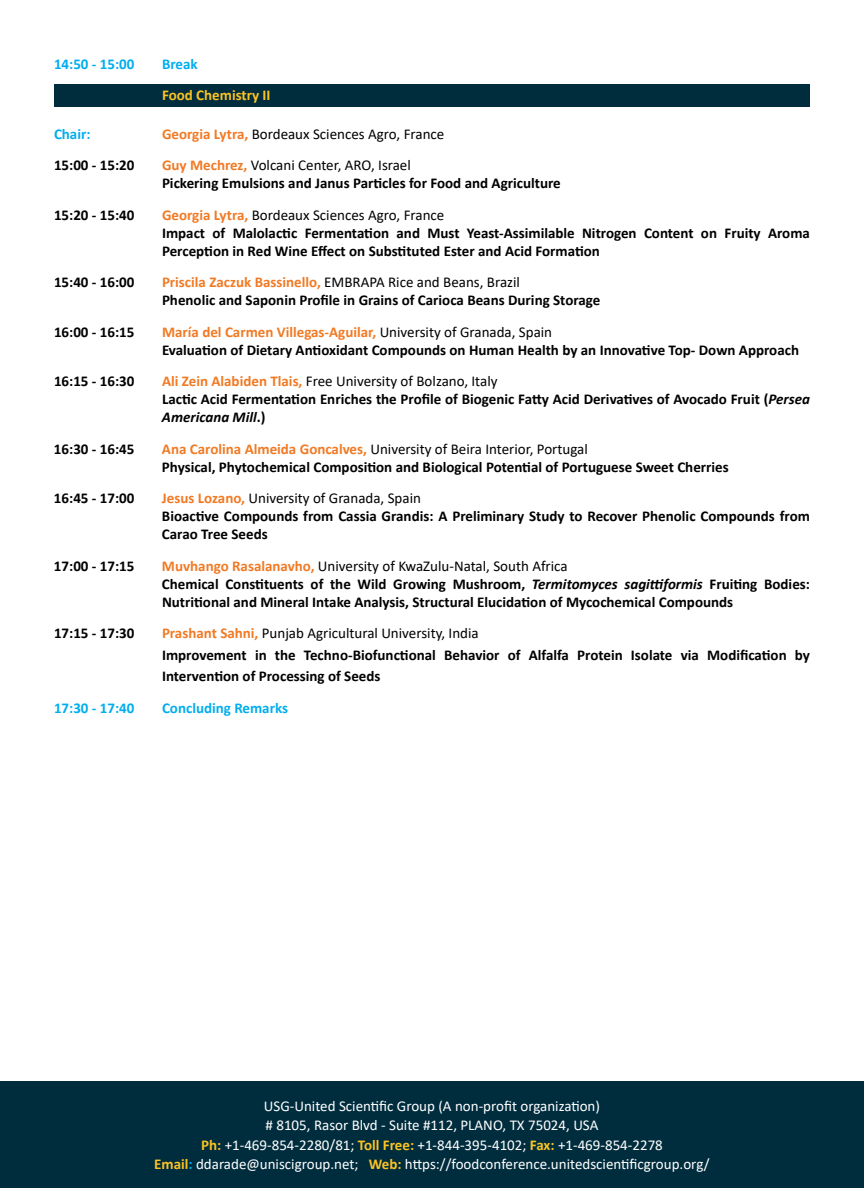
<style>
.page{position:relative;width:864px;height:1188px;background:#fff}
.page>*{position:absolute;margin:0;border:0;box-sizing:border-box;transform-origin:0 0}
.t1{font:700 15px/18px "Calibri";color:#000}
.t2{font:15px/19.5px "Calibri";color:#fff;text-align:center}
.t3{font:700 15px "Calibri";color:#00aeef}
.t4{font:15px "Calibri";color:#000}
.t5{font:700 15px "Calibri";color:#fbc323}
.s1{font-weight:700;color:#f17a24}
.s2{color:#f17a24}
.s3{font-weight:400}
.s4{font-style:italic}
.s5{font-weight:700;color:#fbc323}
.s6{font-weight:700;color:#00aeef}
</style>
<div class="page">
<div style="left:54px;top:84px;width:756px;height:22px;background:#002d3e"></div>
<div style="left:0;top:1081px;width:864px;height:107px;background:#002d3e"></div>
<p class="t3" style="left:54px;top:53px;width:82px">14:50 - 15:00</p>
<p class="t3" style="left:162px;top:53px;width:37px">Break</p>
<p class="t5" style="left:162px;top:85px;width:110px">Food Chemistry II</p>
<p class="t3" style="left:54px;top:123px;width:38px">Chair:</p>
<p class="t4" style="left:162px;top:123px;width:284px"><span class="s1">Georgia Lytra,</span> Bordeaux Sciences Agro, France</p>
<p class="t1" style="left:54px;top:156px;width:82px">15:00 - 15:20</p>
<p class="t1" style="left:162px;top:156px;width:400px"><span class="s2">Guy Mechrez,</span> <span class="s3">Volcani Center, ARO, Israel<br></span>Pickering Emulsions and Janus Particles for Food and Agriculture</p>
<p class="t1" style="left:54px;top:205px;width:82px">15:20 - 15:40</p>
<p class="t1" style="left:162px;top:205px;width:650px"><span class="s2">Georgia Lytra,</span> <span class="s3">Bordeaux Sciences Agro, France<br></span>Impact of Malolactic Fermentation and Must Yeast-Assimilable Nitrogen Content on Fruity Aroma<br>Perception in Red Wine Effect on Substituted Ester and Acid Formation</p>
<p class="t1" style="left:54px;top:273px;width:82px">15:40 - 16:00</p>
<p class="t1" style="left:162px;top:273px;width:440px"><span class="s2">Priscila Zaczuk Bassinello,</span> <span class="s3">EMBRAPA Rice and Beans, Brazil<br></span>Phenolic and Saponin Profile in Grains of Carioca Beans During Storage</p>
<p class="t1" style="left:54px;top:322px;width:82px">16:00 - 16:15</p>
<p class="t1" style="left:162px;top:322px;width:639px"><span class="s2">María del Carmen Villegas-Aguilar,</span> <span class="s3">University of Granada, Spain<br></span>Evaluation of Dietary Antioxidant Compounds on Human Health by an Innovative Top- Down Approach</p>
<p class="t1" style="left:54px;top:372px;width:82px">16:15 - 16:30</p>
<p class="t1" style="left:162px;top:372px;width:650px"><span class="s2">Ali Zein Alabiden Tlais,</span> <span class="s3">Free University of Bolzano, Italy<br></span>Lactic Acid Fermentation Enriches the Profile of Biogenic Fatty Acid Derivatives of Avocado Fruit (<span class="s4">Persea<br>Americana Mill</span>.)</p>
<p class="t1" style="left:54px;top:439px;width:82px">16:30 - 16:45</p>
<p class="t1" style="left:162px;top:439px;width:568px"><span class="s2">Ana Carolina Almeida Goncalves,</span> <span class="s3">University of Beira Interior, Portugal<br></span>Physical, Phytochemical Composition and Biological Potential of Portuguese Sweet Cherries</p>
<p class="t1" style="left:54px;top:489px;width:82px">16:45 - 17:00</p>
<p class="t1" style="left:162px;top:489px;width:649px"><span class="s2">Jesus Lozano,</span> <span class="s3">University of Granada, Spain<br></span>Bioactive Compounds from Cassia Grandis: A Preliminary Study to Recover Phenolic Compounds from<br>Carao Tree Seeds</p>
<p class="t1" style="left:54px;top:556px;width:82px">17:00 - 17:15</p>
<p class="t1" style="left:162px;top:556px;width:650px"><span class="s2">Muvhango Rasalanavho,</span> <span class="s3">University of KwaZulu-Natal, South Africa<br></span>Chemical Constituents of the Wild Growing Mushroom, <span class="s4">Termitomyces sagittiformis</span> Fruiting Bodies:<br>Nutritional and Mineral Intake Analysis, Structural Elucidation of Mycochemical Compounds</p>
<p class="t1" style="left:54px;top:624px;width:82px">17:15 - 17:30</p>
<p class="t1" style="left:162px;top:622px;width:650px;line-height:21.6px"><span class="s2">Prashant Sahni,</span> <span class="s3">Punjab Agricultural University, India<br></span>Improvement in the Techno-Biofunctional Behavior of Alfalfa Protein Isolate via Modification by<br>Intervention of Processing of Seeds</p>
<p class="t3" style="left:54px;top:697px;width:82px">17:30 - 17:40</p>
<p class="t3" style="left:162px;top:697px;width:128px">Concluding Remarks</p>
<p class="t2" style="left:154px;top:1096px;width:557px">USG-United Scientific Group (A non-profit organization)<br># 8105, Rasor Blvd - Suite #112, PLANO, TX 75024, USA<br><span class="s5">Ph:</span> +1-469-854-2280/81; <span class="s5">Toll Free:</span> +1-844-395-4102; <span class="s5">Fax:</span> +1-469-854-2278<br><span class="s5">Email</span><span class="s6">:</span> ddarade@uniscigroup.net; <span class="s5">Web:</span> https://foodconference.unitedscientificgroup.org/</p>
</div>
